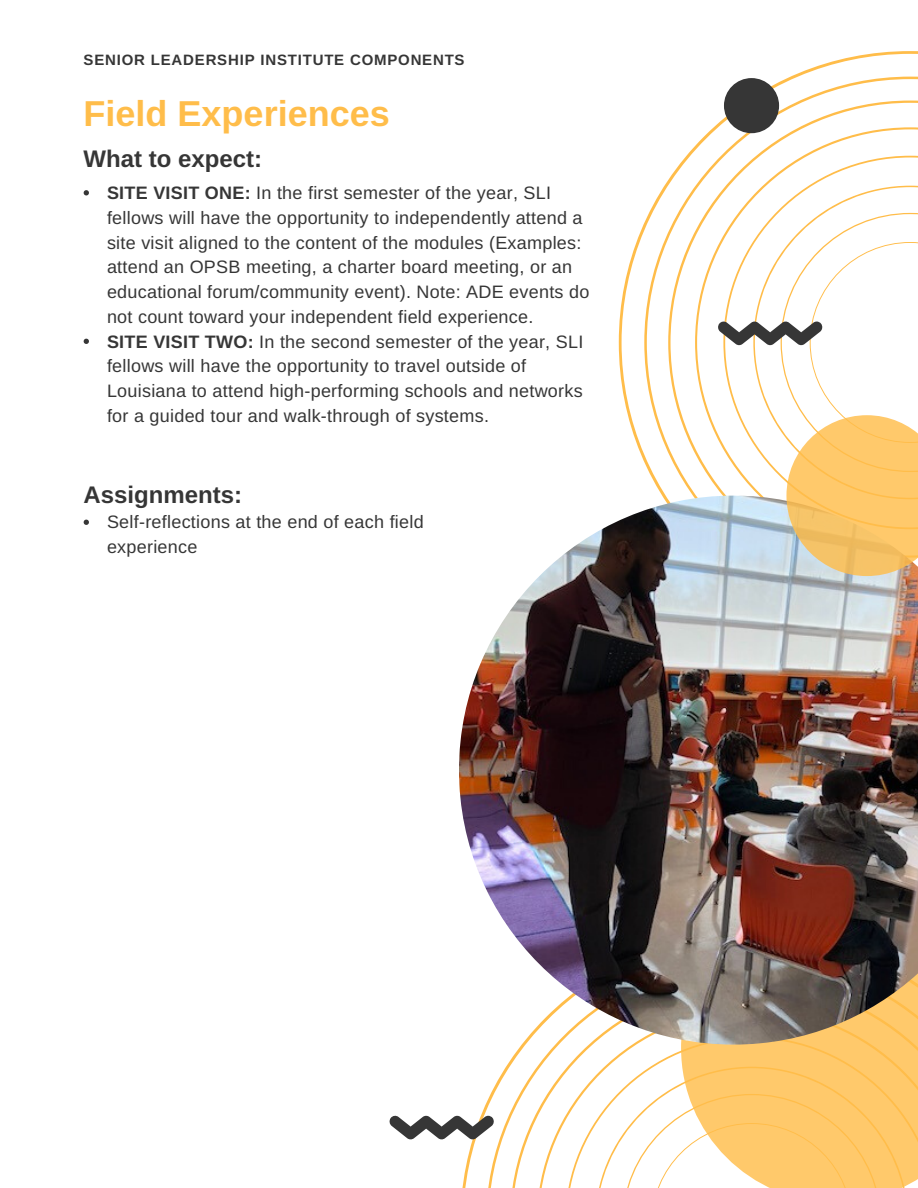
<style>
.page{position:relative;width:918px;height:1188px;background:#fff}
.page>*{position:absolute;margin:0;border:0;box-sizing:border-box;transform-origin:0 0}
.t1{font:700 36px "Arimo";color:#ffbd4a}
.t2{font:700 24px "Arimo";color:#363636}
.t3{font:18px/24.8px "Arimo";letter-spacing:.015em;color:#363636}
.t4{font:700 15px "Arimo";letter-spacing:.055em;color:#363636}
.s1{font-weight:700}
</style>
<div class="page">
<svg style="left:619px;top:51px;width:299px;height:410px"></svg>
<svg style="left:644px;top:77px;width:274px;height:419px"></svg>
<svg style="left:486px;top:1045px;width:432px;height:143px;fill:#ffc96b"></svg>
<img style="left:459px;top:496px;width:459px;height:549px">
<svg style="left:84px;top:190px;width:5px;height:5px"></svg>
<svg style="left:84px;top:339px;width:5px;height:5px"></svg>
<svg style="left:718px;top:213px;width:200px;height:363px"></svg>
<div style="left:724px;top:78px;width:55px;height:55px;background:#363636;border-radius:50%"></div>
<svg style="left:84px;top:520px;width:5px;height:5px"></svg>
<svg style="left:389px;top:1116px;width:105px;height:23px"></svg>
<p class="t4" style="left:84px;top:52px;width:382px">SENIOR LEADERSHIP INSTITUTE COMPONENTS</p>
<h1 class="t1" style="left:84px;top:93px;width:308px">Field Experiences</h1>
<h2 class="t2" style="left:84px;top:145px;width:180px">What to expect:</h2>
<p class="t3" style="left:107px;top:180px;width:484px"><span class="s1">SITE VISIT ONE:</span> In the first semester of the year, SLI fellows will have the opportunity to independently attend a site visit aligned to the content of the modules (Examples: attend an OPSB meeting, a charter board meeting, or an educational forum/community event). Note: ADE events do not count toward your independent field experience.<br><span class="s1">SITE VISIT TWO:</span> In the second semester of the year, SLI fellows will have the opportunity to travel outside of Louisiana to attend high-performing schools and networks for a guided tour and walk-through of systems.</p>
<h2 class="t2" style="left:84px;top:481px;width:160px">Assignments:</h2>
<p class="t3" style="left:107px;top:510px;width:318px">Self-reflections at the end of each field experience</p>
</div>
